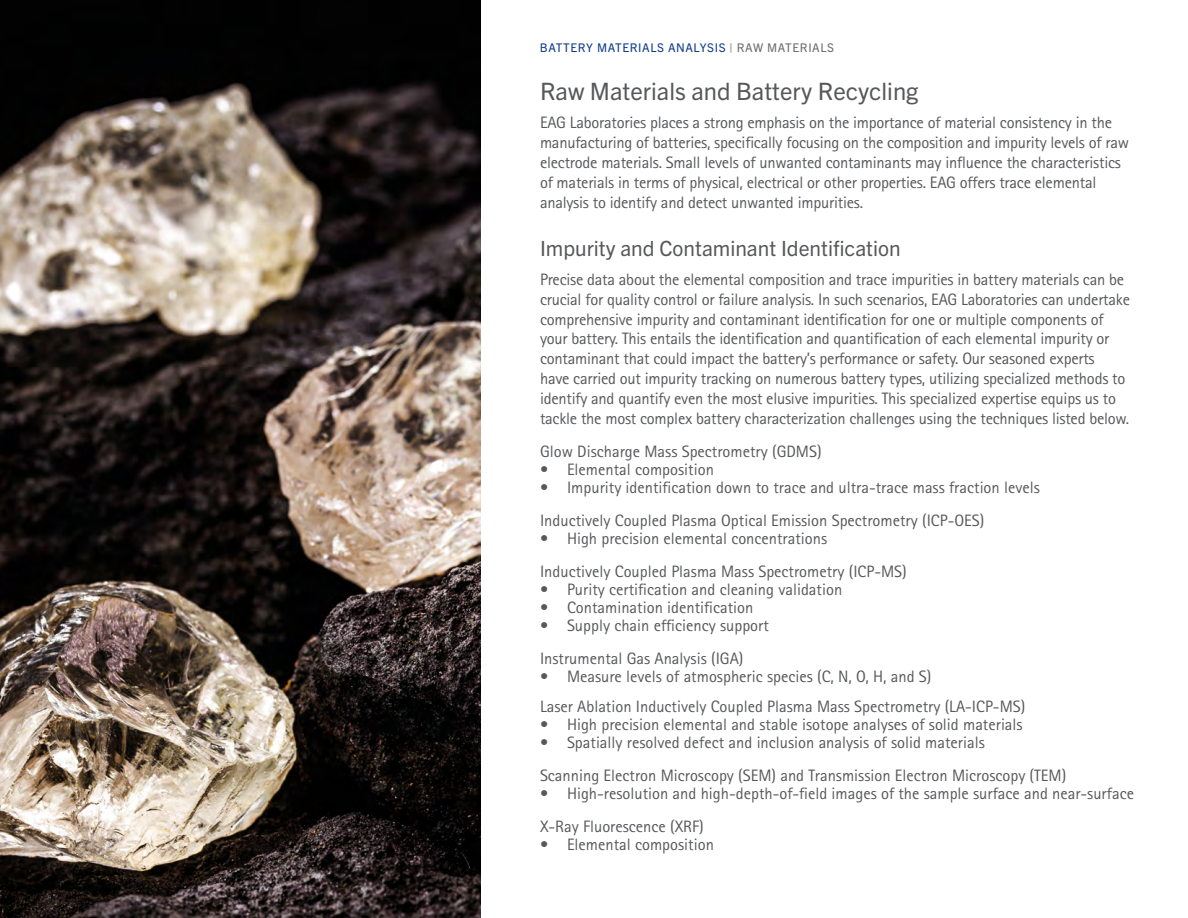
<style>
.page{position:relative;width:1188px;height:918px;background:#fff}
.page>*{position:absolute;margin:0;border:0;box-sizing:border-box;transform-origin:0 0}
.t1{font:24px "Trade Gothic Next LT Pro";color:#57585a}
.t2{font:21px "Trade Gothic Next LT Pro";color:#57585a}
.t3{font:16.5px/19.8px "Rotis Sans Serif Std";letter-spacing:-.015em;color:#57585a}
.t4{font:12px "Trade Gothic Next LT Pro";letter-spacing:.05em;color:#103d8c}
.s1{color:#6c6d70}
</style>
<div class="page">
<img style="left:0;top:0;width:481px;height:918px">
<p class="t4" style="left:540px;top:39px;width:296px">BATTERY MATERIALS ANALYSIS <span class="s1">| RAW MATERIALS</span></p>
<h1 class="t1" style="left:540px;top:74px;width:380px">Raw Materials and Battery Recycling</h1>
<p class="t3" style="left:540px;top:113px;width:591px">EAG Laboratories places a strong emphasis on the importance of material consistency in the manufacturing of batteries, specifically focusing on the composition and impurity levels of raw electrode materials. Small levels of unwanted contaminants may influence the characteristics of materials in terms of physical, electrical or other properties. EAG offers trace elemental analysis to identify and detect unwanted impurities.</p>
<p class="t2" style="left:540px;top:234px;width:362px">Impurity and Contaminant Identification</p>
<p class="t3" style="left:540px;top:269px;width:592px">Precise data about the elemental composition and trace impurities in battery materials can be crucial for quality control or failure analysis. In such scenarios, EAG Laboratories can undertake comprehensive impurity and contaminant identification for one or multiple components of your battery. This entails the identification and quantification of each elemental impurity or contaminant that could impact the battery’s performance or safety. Our seasoned experts<br>have carried out impurity tracking on numerous battery types, utilizing specialized methods to identify and quantify even the most elusive impurities. This specialized expertise equips us to tackle the most complex battery characterization challenges using the techniques listed below.</p>
<p class="t3" style="left:540px;top:441px;width:283px">Glow Discharge Mass Spectrometry (GDMS)</p>
<p class="t3" style="left:540px;top:459px;width:175px">• Elemental composition</p>
<p class="t3" style="left:540px;top:470px;width:501px;line-height:33px">• Impurity identification down to trace and ultra-trace mass fraction levels<br>Inductively Coupled Plasma Optical Emission Spectrometry (ICP-OES)</p>
<p class="t3" style="left:540px;top:521px;width:368px;line-height:33px">• High precision elemental concentrations<br>Inductively Coupled Plasma Mass Spectrometry (ICP-MS)</p>
<p class="t3" style="left:540px;top:579px;width:304px">• Purity certification and cleaning validation</p>
<p class="t3" style="left:540px;top:597px;width:215px">• Contamination identification</p>
<p class="t3" style="left:540px;top:608px;width:230px;line-height:33px">• Supply chain efficiency support<br>Instrumental Gas Analysis (IGA)</p>
<p class="t3" style="left:540px;top:661px;width:487px;line-height:30px">• Measure levels of atmospheric species (C, N, O, H, and S)<br>Laser Ablation Inductively Coupled Plasma Mass Spectrometry (LA-ICP-MS)</p>
<p class="t3" style="left:540px;top:714px;width:484px">• High precision elemental and stable isotope analyses of solid materials</p>
<p class="t3" style="left:540px;top:725px;width:528px;line-height:33px">• Spatially resolved defect and inclusion analysis of solid materials<br>Scanning Electron Microscopy (SEM) and Transmission Electron Microscopy (TEM)</p>
<p class="t3" style="left:540px;top:776px;width:596px;line-height:33px">• High-resolution and high-depth-of-field images of the sample surface and near-surface<br>X-Ray Fluorescence (XRF)</p>
<p class="t3" style="left:540px;top:834px;width:175px">• Elemental composition</p>
</div>
